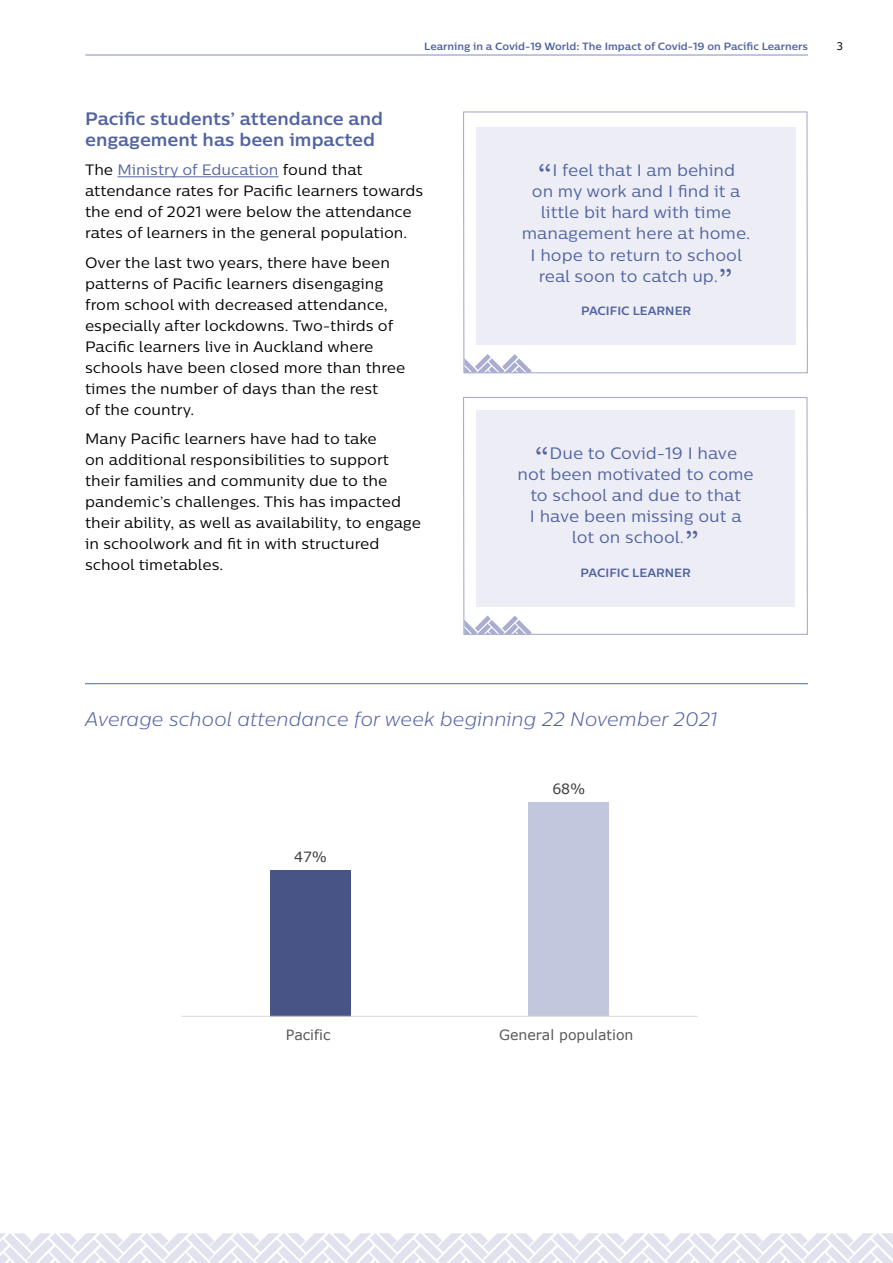
<style>
.page{position:relative;width:893px;height:1263px;background:#fff}
.page>*{position:absolute;margin:0;border:0;box-sizing:border-box;transform-origin:0 0}
.t1{font:37.5px "Centrale Sans";color:#5163a1}
.t2{font:italic 300 19.5px "Centrale Sans";color:#5163a1}
.t3{font:700 18px/21px "Centrale Sans";color:#5163a1}
.t4{font:16.5px "Centrale Sans";color:#5163a1}
.t5{font:15px/21px "Centrale Sans";color:#000}
.t6{font:14.1px "Verdana";color:#595959}
.t7{font:14.1px "Verdana";color:#404040}
.t8{font:700 12px "Centrale Sans";color:#5163a1}
.t9{font:700 10.5px "Centrale Sans";color:#5163a1}
.t10{font:10.5px "Verdana";color:#000}
.s1{color:#5163a1}
</style>
<div class="page">
<hr style="left:85px;top:55px;width:723px;height:1px;background:#868fbe">
<svg style="left:0;top:1233px;width:893px;height:30px"></svg>
<hr style="left:118px;top:176px;width:161px;height:1px;background:#5163a1">
<div style="left:476px;top:127px;width:320px;height:218px;background:#ededf5"></div>
<div style="left:463px;top:111px;width:345px;height:262px;border:1px solid #a9aed1"></div>
<svg style="left:464px;top:354px;width:68px;height:19px"></svg>
<div style="left:476px;top:410px;width:319px;height:196px;background:#ededf5"></div>
<div style="left:463px;top:397px;width:345px;height:238px;border:1px solid #a9aed1"></div>
<svg style="left:464px;top:615px;width:68px;height:20px"></svg>
<hr style="left:85px;top:683px;width:723px;height:1px;background:#5163a1">
<div style="left:528px;top:803px;width:81px;height:213px;background:#c2c7de"></div>
<div style="left:270px;top:870px;width:81px;height:146px;background:#485485"></div>
<hr style="left:182px;top:1016px;width:516px;height:1px;background:#d9d9d9">
<p class="t9" style="left:424px;top:40px;width:385px">Learning in a Covid-19 World: The Impact of Covid-19 on Pacific Learners</p>
<p class="t10" style="left:836px;top:40px;width:8px">3</p>
<p class="t3" style="left:85px;top:108px;width:300px">Pacific students’ attendance and engagement has been impacted</p>
<p class="t5" style="left:85px;top:159px;width:340px">The <span class="s1">Ministry of Education</span> found that attendance rates for Pacific learners towards the end of 2021 were below the attendance rates of learners in the general population.</p>
<p class="t5" style="left:85px;top:252px;width:322px">Over the last two years, there have been patterns of Pacific learners disengaging from school with decreased attendance, especially after lockdowns. Two-thirds of Pacific learners live in Auckland where schools have been closed more than three times the number of days than the rest<br>of the country.</p>
<p class="t5" style="left:85px;top:428px;width:338px">Many Pacific learners have had to take<br>on additional responsibilities to support their families and community due to the pandemic’s challenges. This has impacted their ability, as well as availability, to engage in schoolwork and fit in with structured school timetables.</p>
<h1 class="t1" style="left:537px;top:153px;width:17px">“</h1>
<p class="t4" style="left:552px;top:160px;width:184px">I feel that I am behind</p>
<p class="t4" style="left:532px;top:181px;width:210px">on my work and I find it a</p>
<p class="t4" style="left:541px;top:202px;width:192px">little bit hard with time</p>
<p class="t4" style="left:522px;top:223px;width:230px">management here at home.</p>
<p class="t4" style="left:531px;top:244px;width:213px">I hope to return to school</p>
<p class="t4" style="left:539px;top:265px;width:181px">real soon to catch up.</p>
<h1 class="t1" style="left:718px;top:258px;width:17px">”</h1>
<p class="t8" style="left:581px;top:303px;width:112px">PACIFIC LEARNER</p>
<h1 class="t1" style="left:534px;top:436px;width:17px">“</h1>
<p class="t4" style="left:550px;top:443px;width:189px">Due to Covid-19 I have</p>
<p class="t4" style="left:518px;top:464px;width:238px">not been motivated to come</p>
<p class="t4" style="left:530px;top:485px;width:212px">to school and due to that</p>
<p class="t4" style="left:530px;top:506px;width:213px">I have been missing out a</p>
<p class="t4" style="left:572px;top:527px;width:114px">lot on school.</p>
<h1 class="t1" style="left:684px;top:520px;width:17px">”</h1>
<p class="t8" style="left:581px;top:565px;width:112px">PACIFIC LEARNER</p>
<h2 class="t2" style="left:85px;top:707px;width:634px">Average school attendance for week beginning 22 November 2021</h2>
<p class="t7" style="left:294px;top:847px;width:35px">47%</p>
<p class="t7" style="left:552px;top:780px;width:35px">68%</p>
<p class="t6" style="left:286px;top:1026px;width:46px">Pacific</p>
<p class="t6" style="left:499px;top:1026px;width:136px">General population</p>
</div>
